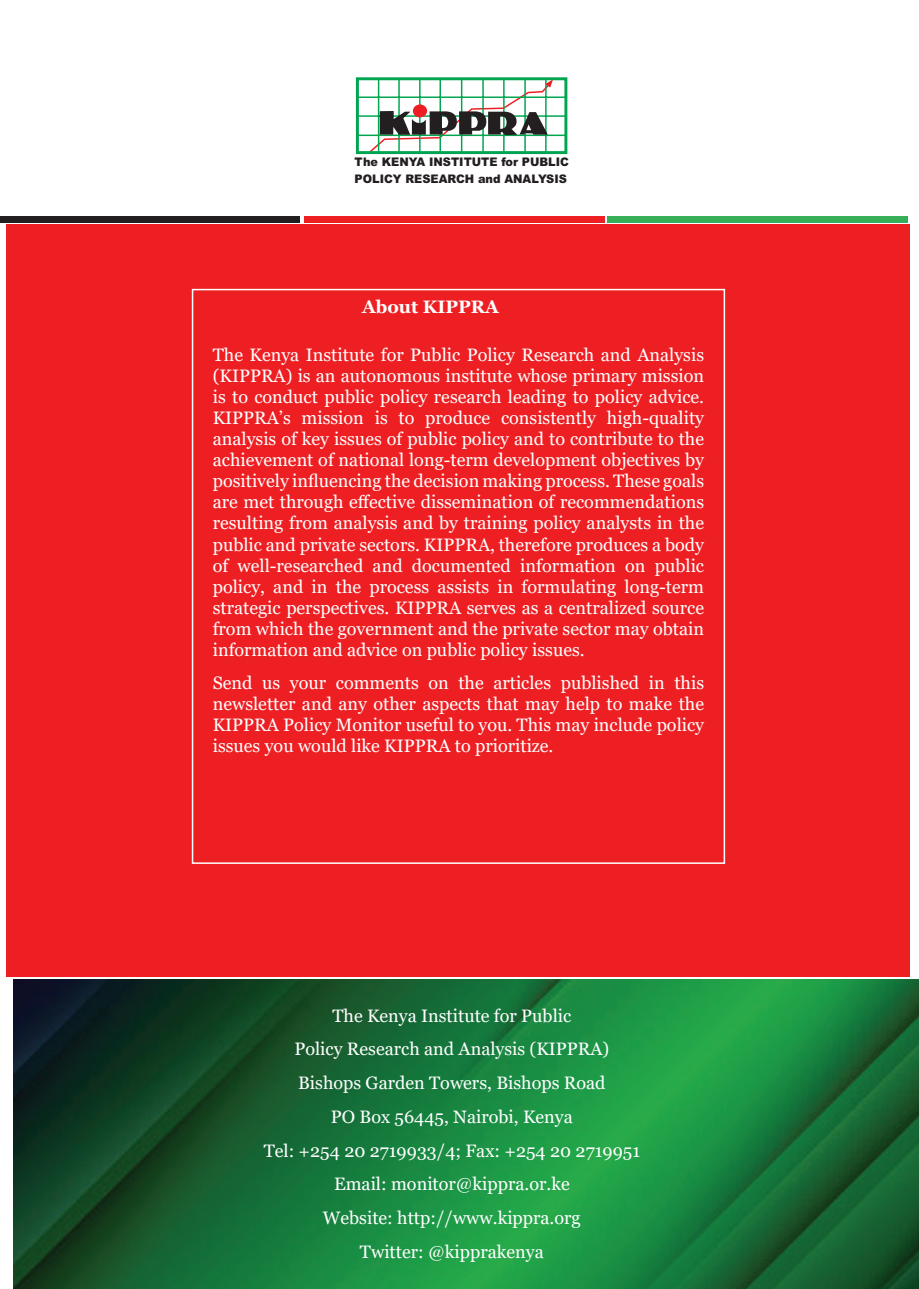
<style>
.page{position:relative;width:919px;height:1289px;background:#fff}
.page>*{position:absolute;margin:0;border:0;box-sizing:border-box;transform-origin:0 0}
.t1{font:18px/21px "Georgia";color:#fff;text-align:justify}
.t2{font:700 18px "Georgia";color:#fff}
.t3{font:900 11.85px/16.8px "Arial";color:#231f20;scale:.96 1}
</style>
<div class="page">
<div style="left:7px;top:224px;width:902px;height:752px;background:#ee1f23"></div>
<img style="left:14px;top:979px;width:904px;height:309px">
<div style="left:0;top:216px;width:299px;height:6px;background:#231f20"></div>
<div style="left:304px;top:216px;width:300px;height:6px;background:#ee1f23"></div>
<div style="left:607px;top:216px;width:300px;height:6px;background:#37af59"></div>
<div style="left:192px;top:289px;width:533px;height:574px;border:2px solid #fff"></div>
<div style="left:356px;top:77px;width:211px;height:77px;border:3px solid #00a54f"></div>
<hr style="left:357px;top:96px;width:208px;height:2px;background:#00a54f">
<hr style="left:357px;top:115px;width:208px;height:2px;background:#00a54f">
<hr style="left:357px;top:135px;width:208px;height:1px;background:#00a54f">
<svg style="left:367px;top:79px;width:186px;height:75px"></svg>
<p class="t3" style="left:354px;top:153px;width:225px">The KENYA INSTITUTE for PUBLIC<br>POLICY RESEARCH and ANALYSIS</p>
<p class="t2" style="left:362px;top:295px;width:138px">About KIPPRA</p>
<p class="t1" style="left:213px;top:345px;width:493px">The Kenya Institute for Public Policy Research and Analysis (KIPPRA) is an autonomous institute whose primary mission is to conduct public policy research leading to policy advice.<br>KIPPRA’s mission is to produce consistently high-quality analysis of key issues of public policy and to contribute to the achievement of national long-term development objectives by positively influencing the decision making process. These goals are met through effective dissemination of recommendations resulting from analysis and by training policy analysts in the public and private sectors. KIPPRA, therefore produces a body of well-researched and documented information on public policy, and in the process assists in formulating long-term strategic perspectives. KIPPRA serves as a centralized source from which the government and the private sector may obtain information and advice on public policy issues.</p>
<p class="t1" style="left:213px;top:673px;width:493px">Send us your comments on the articles published in this newsletter and any other aspects that may help to make the KIPPRA Policy Monitor useful to you. This may include policy issues you would like KIPPRA to prioritize.</p>
<p class="t1" style="left:264px;top:998px;width:378px;line-height:33.8px;text-align:center">The Kenya Institute for Public<br>Policy Research and Analysis (KIPPRA)<br>Bishops Garden Towers, Bishops Road<br>PO Box 56445, Nairobi, Kenya<br>Tel: +254 20 2719933/4; Fax: +254 20 2719951<br>Email: monitor@kippra.or.ke<br>Website: http://www.kippra.org<br>Twitter: @kipprakenya</p>
</div>
